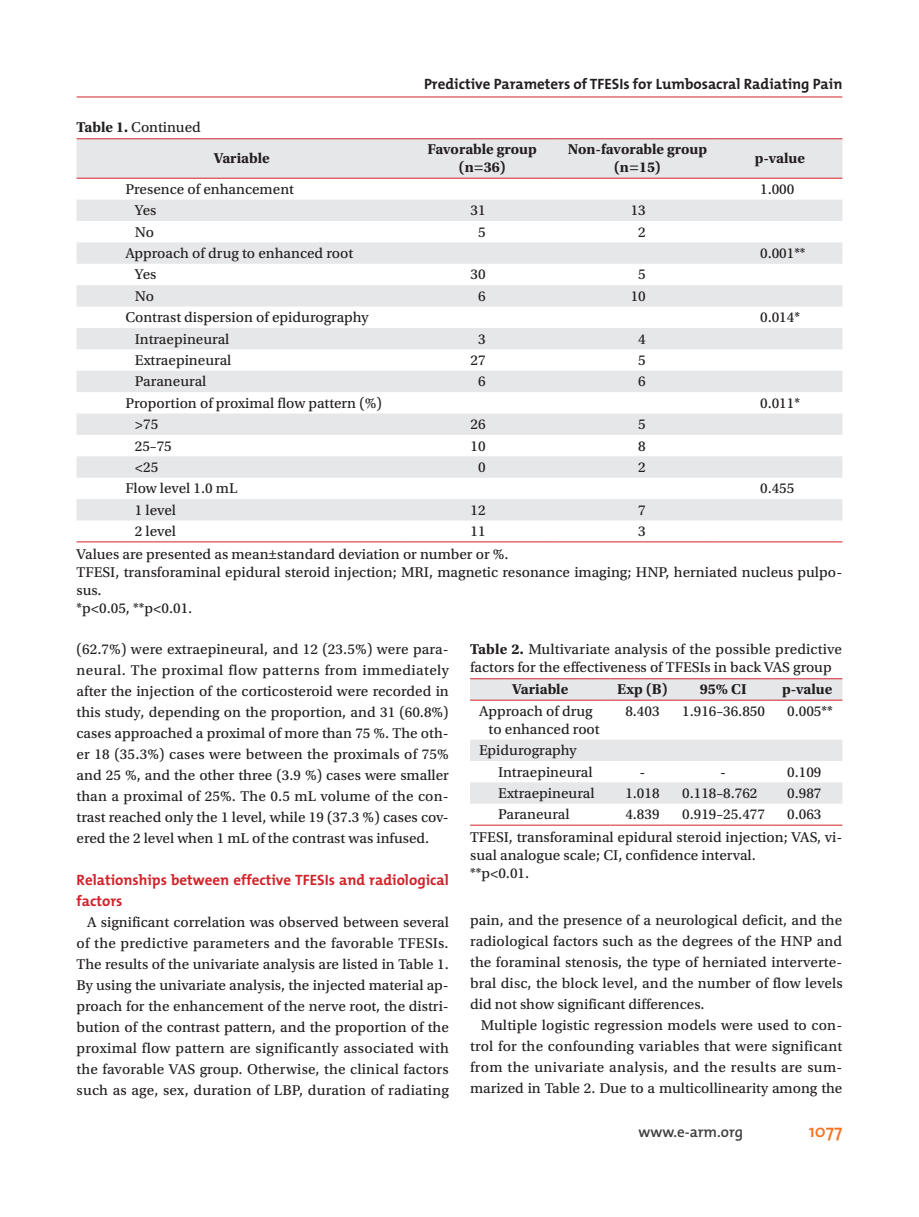
<style>
.page{position:relative;width:919px;height:1217px;background:#fff}
.page>*{position:absolute;margin:0;border:0;box-sizing:border-box;transform-origin:0 0}
.t1{font:600 18px "The Mix";color:#f47321}
.바탕글{font:15px/21px "Utopia Std Capt";color:#231f20;text-align:justify}
.표{font:15px/18px "Utopia Std Capt";color:#231f20}
.표1라인{font:700 15px "Utopia Std";color:#231f20}
._1{font:700 15px/21px "The Mix";color:#d1232a}
.t2{font:700 15px "The Mix";color:#231f20}
.t3{font:600 15px "The Mix";color:#3e3e3f}
.s1{font-family:"Utopia Std";font-weight:700}
</style>
<div class="page">
<hr style="left:77px;top:97px;width:765px;height:1px;background:#d1232a">
<svg style="left:77px;top:139px;width:765px;height:381px;fill:#e6e7e9"></svg>
<hr style="left:77px;top:178px;width:330px;height:1px;background:#d1232a">
<hr style="left:407px;top:178px;width:150px;height:1px;background:#d1232a">
<hr style="left:557px;top:178px;width:160px;height:1px;background:#d1232a">
<hr style="left:717px;top:178px;width:125px;height:1px;background:#d1232a">
<hr style="left:77px;top:138px;width:330px;height:1px;background:#d1232a">
<hr style="left:407px;top:138px;width:150px;height:1px;background:#d1232a">
<hr style="left:557px;top:138px;width:160px;height:1px;background:#d1232a">
<hr style="left:717px;top:138px;width:125px;height:1px;background:#d1232a">
<hr style="left:77px;top:541px;width:330px;height:1px;background:#d1232a">
<hr style="left:407px;top:541px;width:150px;height:1px;background:#d1232a">
<hr style="left:557px;top:541px;width:160px;height:1px;background:#d1232a">
<hr style="left:717px;top:541px;width:125px;height:1px;background:#d1232a">
<svg style="left:470px;top:679px;width:372px;height:124px;fill:#e6e7e9"></svg>
<hr style="left:470px;top:678px;width:140px;height:1px;background:#d1232a">
<hr style="left:610px;top:678px;width:64px;height:1px;background:#d1232a">
<hr style="left:674px;top:678px;width:98px;height:1px;background:#d1232a">
<hr style="left:772px;top:678px;width:70px;height:1px;background:#d1232a">
<hr style="left:470px;top:699px;width:140px;height:1px;background:#d1232a">
<hr style="left:610px;top:699px;width:64px;height:1px;background:#d1232a">
<hr style="left:674px;top:699px;width:98px;height:1px;background:#d1232a">
<hr style="left:772px;top:699px;width:70px;height:1px;background:#d1232a">
<hr style="left:470px;top:824px;width:140px;height:1px;background:#d1232a">
<hr style="left:610px;top:824px;width:64px;height:1px;background:#d1232a">
<hr style="left:674px;top:824px;width:98px;height:1px;background:#d1232a">
<hr style="left:772px;top:824px;width:70px;height:1px;background:#d1232a">
<p class="표" style="left:77px;top:118px;width:126px"><span class="s1">Table 1.</span> Continued</p>
<p class="표1라인" style="left:214px;top:150px;width:58px">Variable</p>
<p class="t2" style="left:424px;top:71px;width:420px">Predictive Parameters of TFESIs for Lumbosacral Radiating Pain</p>
<p class="표1라인" style="left:427px;top:141px;width:111px">Favorable group</p>
<p class="표1라인" style="left:458px;top:159px;width:49px">(n=36)</p>
<p class="표1라인" style="left:567px;top:141px;width:141px">Non-favorable group</p>
<p class="표1라인" style="left:613px;top:159px;width:49px">(n=15)</p>
<p class="표1라인" style="left:754px;top:150px;width:52px">p-value</p>
<p class="표" style="left:125px;top:180px;width:170px">Presence of enhancement</p>
<p class="표" style="left:760px;top:180px;width:36px">1.000</p>
<p class="표" style="left:135px;top:202px;width:23px">Yes</p>
<p class="표" style="left:470px;top:202px;width:17px">31</p>
<p class="표" style="left:630px;top:202px;width:17px">13</p>
<p class="표" style="left:135px;top:223px;width:21px">No</p>
<p class="표" style="left:478px;top:223px;width:9px">5</p>
<p class="표" style="left:638px;top:223px;width:9px">2</p>
<p class="표" style="left:125px;top:244px;width:229px">Approach of drug to enhanced root</p>
<p class="표" style="left:760px;top:244px;width:47px">0.001**</p>
<p class="표" style="left:135px;top:266px;width:23px">Yes</p>
<p class="표" style="left:470px;top:266px;width:17px">30</p>
<p class="표" style="left:638px;top:266px;width:9px">5</p>
<p class="표" style="left:135px;top:287px;width:21px">No</p>
<p class="표" style="left:478px;top:287px;width:9px">6</p>
<p class="표" style="left:630px;top:287px;width:17px">10</p>
<p class="표" style="left:125px;top:308px;width:245px">Contrast dispersion of epidurography</p>
<p class="표" style="left:760px;top:308px;width:41px">0.014*</p>
<p class="표" style="left:135px;top:330px;width:96px">Intraepineural</p>
<p class="표" style="left:478px;top:330px;width:9px">3</p>
<p class="표" style="left:638px;top:330px;width:9px">4</p>
<p class="표" style="left:135px;top:351px;width:98px">Extraepineural</p>
<p class="표" style="left:470px;top:351px;width:17px">27</p>
<p class="표" style="left:638px;top:351px;width:9px">5</p>
<p class="표" style="left:135px;top:373px;width:73px">Paraneural</p>
<p class="표" style="left:478px;top:373px;width:9px">6</p>
<p class="표" style="left:638px;top:373px;width:9px">6</p>
<p class="표" style="left:125px;top:394px;width:258px">Proportion of proximal flow pattern (%)</p>
<p class="표" style="left:760px;top:394px;width:41px">0.011*</p>
<p class="표" style="left:135px;top:415px;width:25px">&gt;75</p>
<p class="표" style="left:470px;top:415px;width:17px">26</p>
<p class="표" style="left:638px;top:415px;width:9px">5</p>
<p class="표" style="left:135px;top:437px;width:38px">25–75</p>
<p class="표" style="left:470px;top:437px;width:17px">10</p>
<p class="표" style="left:638px;top:437px;width:9px">8</p>
<p class="표" style="left:135px;top:458px;width:25px">&lt;25</p>
<p class="표" style="left:478px;top:458px;width:9px">0</p>
<p class="표" style="left:638px;top:458px;width:9px">2</p>
<p class="표" style="left:125px;top:479px;width:113px">Flow level 1.0 mL</p>
<p class="표" style="left:760px;top:479px;width:36px">0.455</p>
<p class="표" style="left:135px;top:501px;width:43px">1 level</p>
<p class="표" style="left:470px;top:501px;width:17px">12</p>
<p class="표" style="left:638px;top:501px;width:9px">7</p>
<p class="표" style="left:135px;top:522px;width:43px">2 level</p>
<p class="표" style="left:470px;top:522px;width:17px">11</p>
<p class="표" style="left:638px;top:522px;width:9px">3</p>
<p class="표" style="left:77px;top:545px;width:433px">Values are presented as mean±standard deviation or number or %.</p>
<p class="표" style="left:77px;top:563px;width:767px">TFESI, transforaminal epidural steroid injection; MRI, magnetic resonance imaging; HNP, herniated nucleus pulpo&shy;sus.</p>
<p class="표" style="left:77px;top:599px;width:117px">*p&lt;0.05, **p&lt;0.01.</p>
<p class="표" style="left:470px;top:640px;width:373px"><span class="s1">Table 2.</span> Multivariate analysis of the possible predictive factors for the effectiveness of TFESIs in back VAS group</p>
<p class="표1라인" style="left:512px;top:680px;width:58px">Variable</p>
<p class="표1라인" style="left:617px;top:680px;width:52px">Exp (B)</p>
<p class="표1라인" style="left:700px;top:680px;width:48px">95% CI</p>
<p class="표1라인" style="left:782px;top:680px;width:52px">p-value</p>
<p class="표" style="left:479px;top:702px;width:115px">Approach of drug</p>
<p class="표" style="left:488px;top:720px;width:112px">to enhanced root</p>
<p class="바탕글" style="left:77px;top:638px;width:374px">(62.7%) were extraepineural, and 12 (23.5%) were para&shy;neural. The proximal flow patterns from immediately after the injection of the corticosteroid were recorded in this study, depending on the proportion, and 31 (60.8%) cases approached a proximal of more than 75 %. The oth&shy;er 18 (35.3%) cases were between the proximals of 75% and 25 %, and the other three (3.9 %) cases were smaller than a proximal of 25%. The 0.5 mL volume of the con&shy;trast reached only the 1 level, while 19 (37.3 %) cases cov&shy;ered the 2 level when 1 mL of the contrast was infused.</p>
<p class="_1" style="left:77px;top:868px;width:374px">Relationships between effective TFESIs and radiological factors</p>
<p class="바탕글" style="left:77px;top:911px;width:374px;text-indent:11px">A significant correlation was observed between several of the predictive parameters and the favorable TFESIs.<br>The results of the univariate analysis are listed in Table 1.<br>By using the univariate analysis, the injected material ap&shy;proach for the enhancement of the nerve root, the distri&shy;bution of the contrast pattern, and the proportion of the proximal flow pattern are significantly associated with the favorable VAS group. Otherwise, the clinical factors such as age, sex, duration of LBP, duration of radiating</p>
<p class="바탕글" style="left:470px;top:909px;width:374px">pain, and the presence of a neurological deficit, and the radiological factors such as the degrees of the HNP and the foraminal stenosis, the type of herniated interverte&shy;bral disc, the block level, and the number of flow levels did not show significant differences.</p>
<p class="표" style="left:625px;top:702px;width:36px">8.403</p>
<p class="표" style="left:682px;top:702px;width:84px">1.916–36.850</p>
<p class="표" style="left:787px;top:702px;width:47px">0.005**</p>
<p class="표" style="left:479px;top:741px;width:99px">Epidurography</p>
<p class="표" style="left:498px;top:762px;width:96px">Intraepineural</p>
<p class="표" style="left:639px;top:762px;width:7px">-</p>
<p class="표" style="left:720px;top:762px;width:7px">-</p>
<p class="표" style="left:787px;top:762px;width:36px">0.109</p>
<p class="표" style="left:498px;top:784px;width:98px">Extraepineural</p>
<p class="표" style="left:625px;top:784px;width:36px">1.018</p>
<p class="표" style="left:682px;top:784px;width:77px">0.118–8.762</p>
<p class="표" style="left:787px;top:784px;width:36px">0.987</p>
<p class="표" style="left:498px;top:805px;width:73px">Paraneural</p>
<p class="표" style="left:625px;top:805px;width:36px">4.839</p>
<p class="표" style="left:682px;top:805px;width:84px">0.919–25.477</p>
<p class="표" style="left:787px;top:805px;width:36px">0.063</p>
<p class="표" style="left:470px;top:828px;width:374px">TFESI, transforaminal epidural steroid injection; VAS, vi&shy;sual analogue scale; CI, confidence interval.</p>
<p class="표" style="left:470px;top:864px;width:61px">**p&lt;0.01.</p>
<p class="바탕글" style="left:470px;top:1014px;width:374px;text-indent:11px">Multiple logistic regression models were used to con&shy;trol for the confounding variables that were significant from the univariate analysis, and the results are sum&shy;marized in Table 2. Due to a multicollinearity among the</p>
<p class="t3" style="left:638px;top:1118px;width:106px">www.e-arm.org</p>
<p class="t1" style="left:808px;top:1115px;width:35px">1077</p>
</div>
